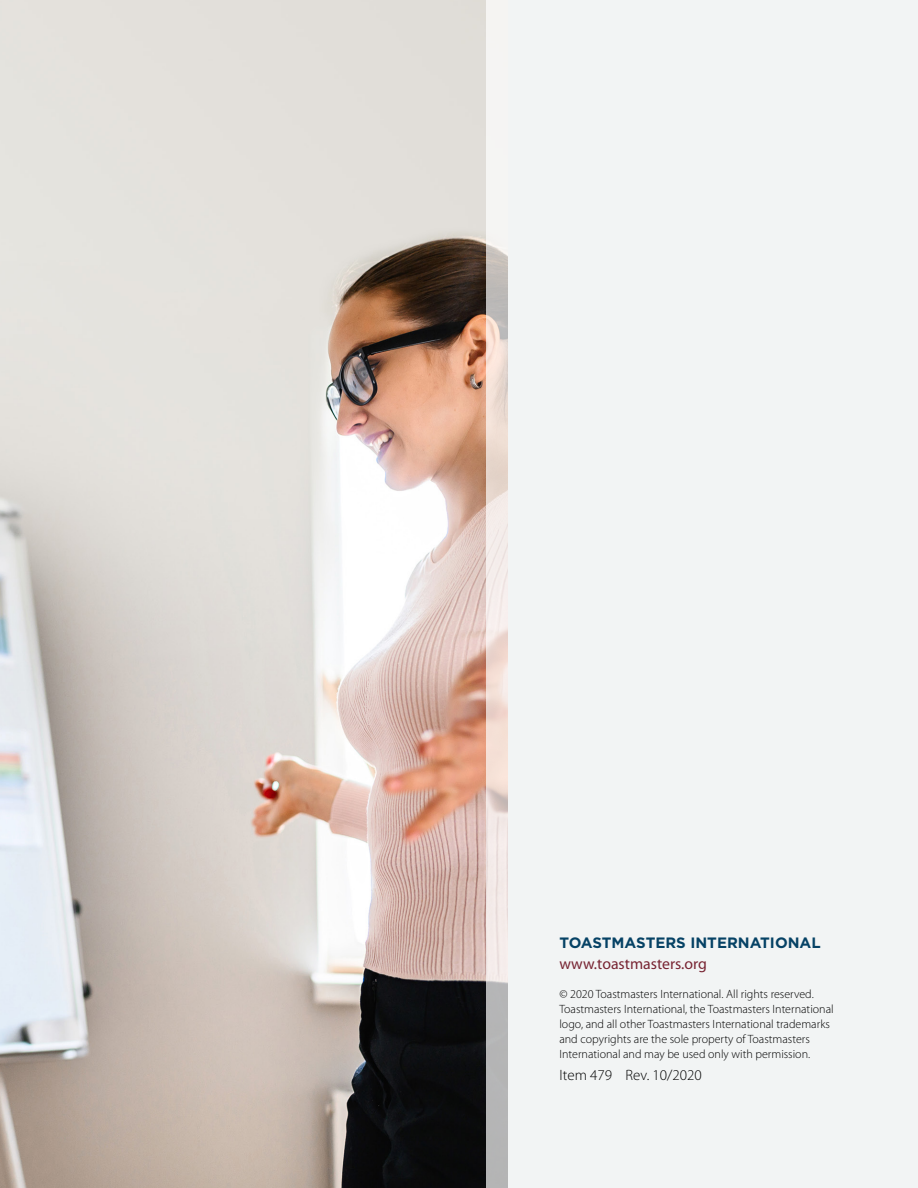
<style>
.page{position:relative;width:918px;height:1188px;background:#fff}
.page>*{position:absolute;margin:0;border:0;box-sizing:border-box;transform-origin:0 0}
.t1{font:15.75px "Myriad Pro";color:#772432}
.t2{font:700 15px "Gotham";color:#064265}
.t3{font:300 15px "Myriad Pro";color:#000}
.t4{font:300 12px/15px "Myriad Pro";color:#000}
</style>
<div class="page">
<img style="left:27px;top:27px;width:459px;height:1134px">
<svg style="left:486px;top:27px;width:22px;height:1134px"></svg>
<div style="left:508px;top:0;width:410px;height:1188px;background:#f2f4f4"></div>
<div style="left:27px;top:0;width:481px;height:27px;background:#e2dfda"></div>
<svg style="left:27px;top:1161px;width:481px;height:27px;background:#847971"></svg>
<svg style="left:0;top:0;width:27px;height:1188px;background:#dbdbda"></svg>
<p class="t2" style="left:559px;top:933px;width:263px">TOASTMASTERS INTERNATIONAL</p>
<h1 class="t1" style="left:559px;top:955px;width:149px">www.toastmasters.org</h1>
<p class="t4" style="left:559px;top:987px;width:276px">© 2020 Toastmasters International. All rights reserved.<br>Toastmasters International, the Toastmasters International logo, and all other Toastmasters International trademarks and copyrights are the sole property of Toastmasters International and may be used only with permission.</p>
<p class="t3" style="left:559px;top:1067px;width:144px">Item 479 Rev. 10/2020</p>
</div>
